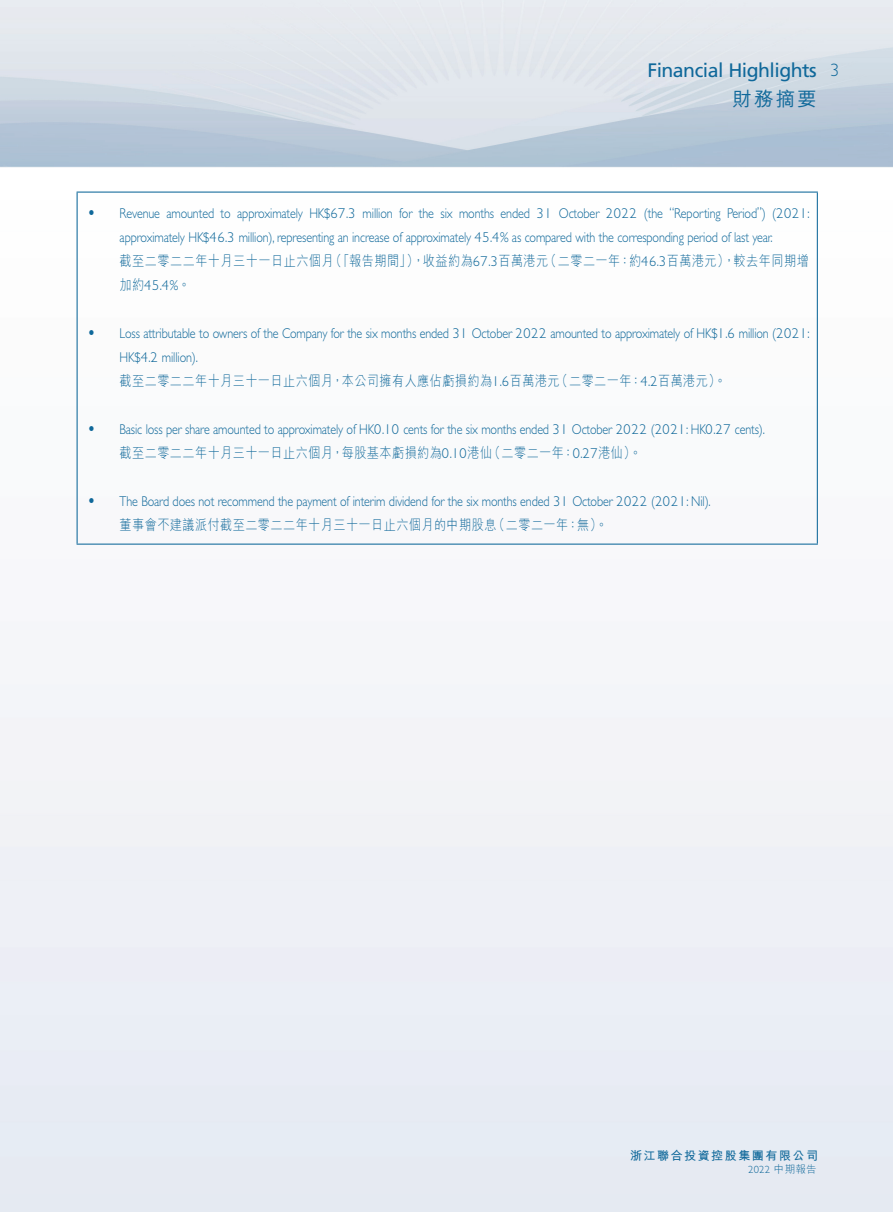
<style>
.page{position:relative;width:893px;height:1212px;background:#fff}
.page>*{position:absolute;margin:0;border:0;box-sizing:border-box;transform-origin:0 0}
.t1{font:19.5px "Frutiger LT Std";letter-spacing:-.025em;color:#0f689a}
.t2{font:19.5px "M Hei HK Medium E Ten B5 H";color:#0f689a}
.t3{font:300 18px "Gill Sans Std";color:#0f689a}
.t4{font:300 14.25px/24px "Gill Sans Std";letter-spacing:-.01em;color:#0f689a;scale:.85 1}
.t5{font:14.25px "M Hei HK Light E Ten B5 H";letter-spacing:.04em;color:#0f689a;scale:.85 1}
.t6{font:300 14.25px "Gill Sans Std";letter-spacing:-.01em;color:#0f689a}
.t7{font:12px "M Hei HK Bold E Ten B5 H";letter-spacing:.13em;color:#0f689a}
.t8{font:300 10.5px "Gill Sans Std";color:#0f689a}
.s1{font-family:"Gill Sans Std";font-weight:300}
.s2{font-family:"M Hei HK Light E Ten B5 H";font-weight:400}
</style>
<div class="page">
<img style="left:0;top:0;width:892px;height:1212px">
<hr style="left:77px;top:192px;width:740px;height:1px;background:#0f689a">
<hr style="left:77px;top:193px;width:1px;height:351px;background:#0f689a">
<hr style="left:816px;top:193px;width:1px;height:351px;background:#0f689a">
<hr style="left:77px;top:544px;width:740px;height:1px;background:#0f689a">
<h1 class="t1" style="left:647px;top:62px;width:171px">Financial Highlights</h1>
<h1 class="t2" style="left:732px;top:91px;width:86px">財務摘要</h1>
<p class="t3" style="left:830px;top:63px;width:10px">3</p>
<p class="t5" style="left:86px;top:207px;width:16px">‧</p>
<p class="t4" style="left:120px;top:202px;width:813px">Revenue amounted to approximately HK$67.3 million for the six months ended 31 October 2022 (the “Reporting Period”) (2021: approximately HK$46.3 million), representing an increase of approximately 45.4% as compared with the corresponding period of last year.</p>
<p class="t5" style="left:120px;top:255px;width:812px">截至二零二二年十月三十一日止六個月（「報告期間」），收益約為<span class="s1">67.3</span>百萬港元（二零二一年：約<span class="s1">46.3</span>百萬港元），較去年同期增</p>
<p class="t6" style="left:120px;top:279px;width:72px"><span class="s2">加約</span>45.4%<span class="s2">。</span></p>
<p class="t5" style="left:86px;top:327px;width:16px">‧</p>
<p class="t4" style="left:120px;top:322px;width:813px">Loss attributable to owners of the Company for the six months ended 31 October 2022 amounted to approximately of HK$1.6 million (2021:<br>HK$4.2 million).</p>
<p class="t5" style="left:120px;top:375px;width:715px">截至二零二二年十月三十一日止六個月，本公司擁有人應佔虧損約為<span class="s1">1.6</span>百萬港元（二零二一年：<span class="s1">4.2</span>百萬港元）。</p>
<p class="t5" style="left:86px;top:423px;width:16px">‧</p>
<p class="t4" style="left:120px;top:418px;width:760px">Basic loss per share amounted to approximately of HK0.10 cents for the six months ended 31 October 2022 (2021: HK0.27 cents).</p>
<p class="t5" style="left:120px;top:447px;width:615px">截至二零二二年十月三十一日止六個月，每股基本虧損約為<span class="s1">0.10</span>港仙（二零二一年：<span class="s1">0.27</span>港仙）。</p>
<p class="t5" style="left:86px;top:495px;width:16px">‧</p>
<p class="t4" style="left:120px;top:490px;width:696px">The Board does not recommend the payment of interim dividend for the six months ended 31 October 2022 (2021: Nil).</p>
<p class="t5" style="left:120px;top:519px;width:575px">董事會不建議派付截至二零二二年十月三十一日止六個月的中期股息（二零二一年：無）。</p>
<p class="t7" style="left:630px;top:1151px;width:189px">浙江聯合投資控股集團有限公司</p>
<p class="t8" style="left:748px;top:1165px;width:70px">2022 <span class="s2">中期報告</span></p>
</div>
